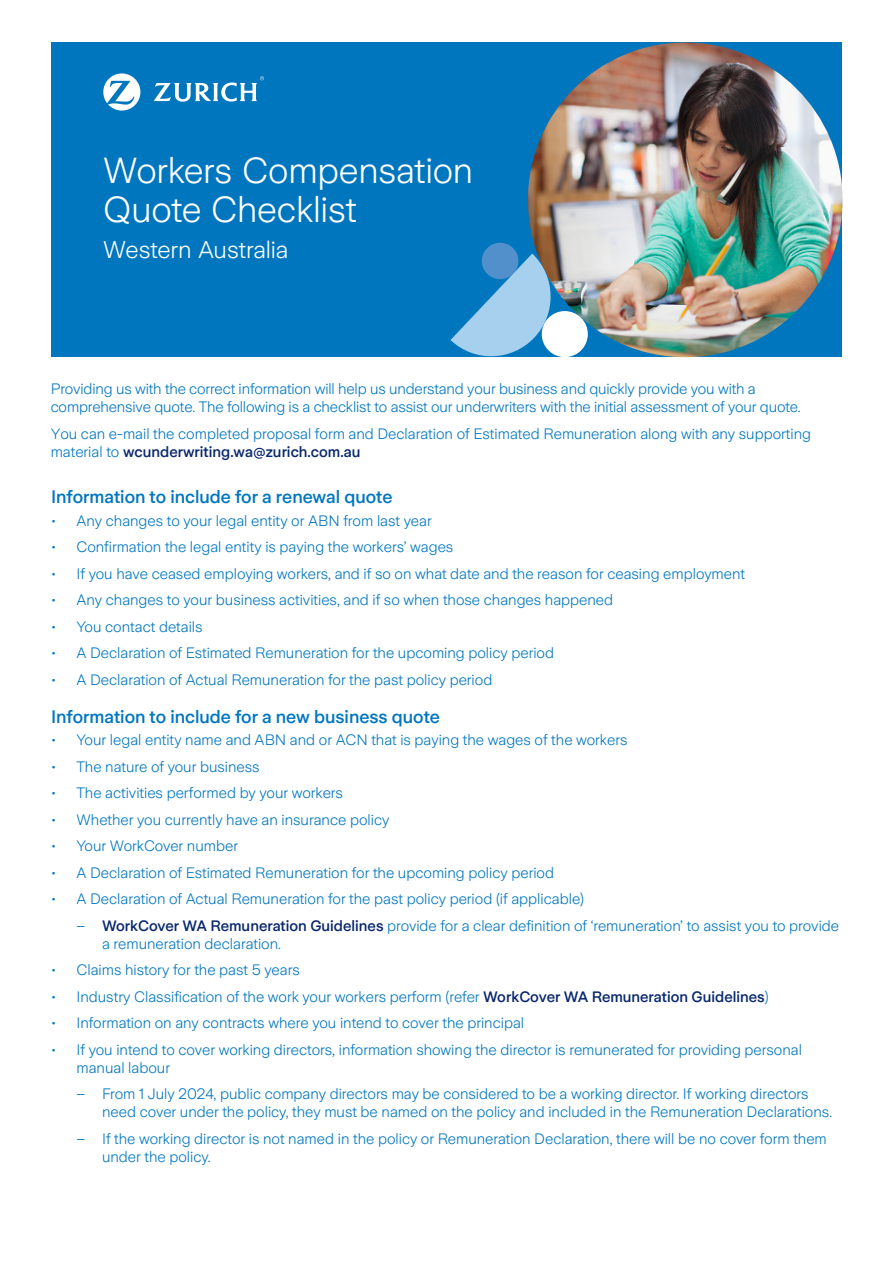
<style>
.page{position:relative;width:893px;height:1263px;background:#fff}
.page>*{position:absolute;margin:0;border:0;box-sizing:border-box;transform-origin:0 0}
.Main_title{font:300 36px/39px "Zurich Sans";letter-spacing:-.01em;color:#fff}
.Main_title-2{font:300 24px "Zurich Sans";letter-spacing:-.005em;color:#fff}
.Head_2{font:500 18px "Zurich Sans";color:#0076be}
.Intro_text{font:300 15px/18px "Zurich Sans";color:#0076be}
.Body_text_indent_12mm{font:300 15px/18px "Zurich Sans";color:#0076be}
.s1{font-weight:500;color:#09286d}
.s2{font-size:13.5px}
</style>
<div class="page">
<div style="left:51px;top:43px;width:791px;height:314px;background:#0076be"></div>
<img style="left:528px;top:43px;width:315px;height:314px;border-radius:157px">
<div style="left:542px;top:311px;width:46px;height:46px;background:#fff;border-radius:50%"></div>
<div style="left:482px;top:243px;width:36px;height:36px;background:#5290cc;border-radius:50%"></div>
<svg style="left:103px;top:73px;width:37px;height:38px"></svg>
<svg style="left:154px;top:76px;width:110px;height:26px"></svg>
<svg style="left:450px;top:254px;width:107px;height:103px"></svg>
<p class="Main_title" style="left:103px;top:151px;width:371px">Workers Compensation<br>Quote Checklist</p>
<p class="Main_title-2" style="left:103px;top:236px;width:187px">Western Australia</p>
<p class="Intro_text" style="left:51px;top:380px;width:752px">Providing us with the correct information will help us understand your business and quickly provide you with a comprehensive quote. The following is a checklist to assist our underwriters with the initial assessment of your quote.</p>
<p class="Intro_text" style="left:51px;top:425px;width:762px">You can e-mail the completed proposal form and Declaration of Estimated Remuneration along with any supporting material to <span class="s1">wcunderwriting.wa@zurich.com.au</span></p>
<p class="Head_2" style="left:51px;top:487px;width:343px">Information to include for a renewal quote</p>
<p class="Intro_text" style="left:51px;top:512px;width:382px"><span class="s2">•</span> Any changes to your legal entity or ABN from last year</p>
<p class="Intro_text" style="left:51px;top:538px;width:404px"><span class="s2">•</span> Confirmation the legal entity is paying the workers’ wages</p>
<p class="Intro_text" style="left:51px;top:565px;width:696px"><span class="s2">•</span> If you have ceased employing workers, and if so on what date and the reason for ceasing employment</p>
<p class="Intro_text" style="left:51px;top:591px;width:564px"><span class="s2">•</span> Any changes to your business activities, and if so when those changes happened</p>
<p class="Intro_text" style="left:51px;top:618px;width:153px"><span class="s2">•</span> You contact details</p>
<p class="Intro_text" style="left:51px;top:644px;width:505px"><span class="s2">•</span> A Declaration of Estimated Remuneration for the upcoming policy period</p>
<p class="Intro_text" style="left:51px;top:671px;width:443px"><span class="s2">•</span> A Declaration of Actual Remuneration for the past policy period</p>
<p class="Head_2" style="left:51px;top:707px;width:390px">Information to include for a new business quote</p>
<p class="Intro_text" style="left:51px;top:731px;width:578px"><span class="s2">•</span> Your legal entity name and ABN and or ACN that is paying the wages of the workers</p>
<p class="Intro_text" style="left:51px;top:757px;width:210px"><span class="s2">•</span> The nature of your business</p>
<p class="Intro_text" style="left:51px;top:784px;width:293px"><span class="s2">•</span> The activities performed by your workers</p>
<p class="Intro_text" style="left:51px;top:810px;width:340px"><span class="s2">•</span> Whether you currently have an insurance policy</p>
<p class="Intro_text" style="left:51px;top:837px;width:188px"><span class="s2">•</span> Your WorkCover number</p>
<p class="Intro_text" style="left:51px;top:863px;width:505px"><span class="s2">•</span> A Declaration of Estimated Remuneration for the upcoming policy period</p>
<p class="Intro_text" style="left:51px;top:890px;width:534px"><span class="s2">•</span> A Declaration of Actual Remuneration for the past policy period (if applicable)</p>
<p class="Body_text_indent_12mm" style="left:102px;top:916px;width:739px;text-indent:-26px">– <span class="s1">WorkCover WA Remuneration Guidelines</span> provide for a clear definition of ‘remuneration’ to assist you to provide a remuneration declaration.</p>
<p class="Intro_text" style="left:51px;top:961px;width:250px"><span class="s2">•</span> Claims history for the past 5 years</p>
<p class="Intro_text" style="left:51px;top:987px;width:719px"><span class="s2">•</span> Industry Classification of the work your workers perform (refer <span class="s1">WorkCover WA Remuneration Guidelines</span>)</p>
<p class="Intro_text" style="left:51px;top:1014px;width:475px"><span class="s2">•</span> Information on any contracts where you intend to cover the principal</p>
<p class="Intro_text" style="left:77px;top:1041px;width:727px;text-indent:-26px"><span class="s2">•</span> If you intend to cover working directors, information showing the director is remunerated for providing personal manual labour</p>
<p class="Body_text_indent_12mm" style="left:102px;top:1085px;width:732px;text-indent:-26px">– From 1 July 2024, public company directors may be considered to be a working director. If working directors need cover under the policy, they must be named on the policy and included in the Remuneration Declarations.</p>
<p class="Body_text_indent_12mm" style="left:102px;top:1130px;width:726px;text-indent:-26px">– If the working director is not named in the policy or Remuneration Declaration, there will be no cover form them under the policy.</p>
</div>
